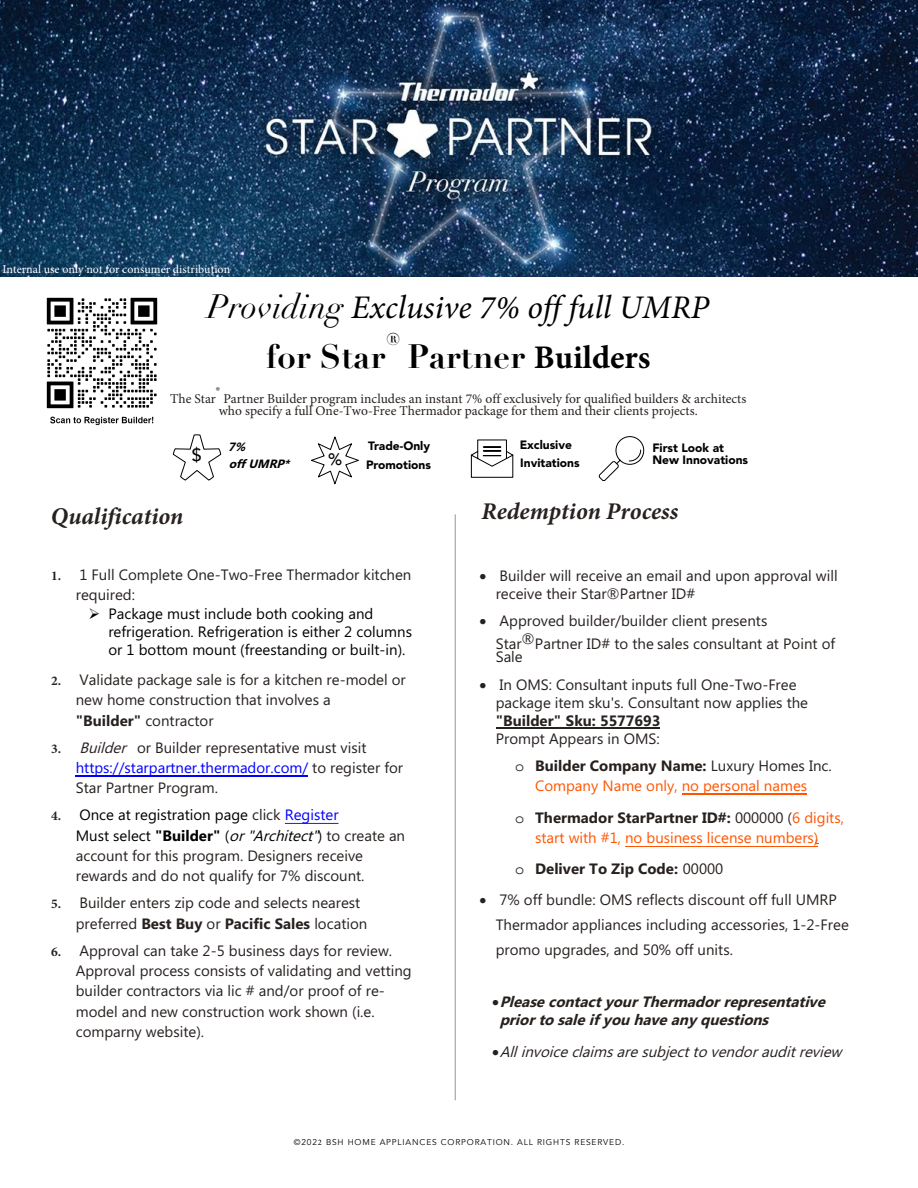
<style>
.page{position:relative;width:918px;height:1188px;background:#fff}
.page>*{position:absolute;margin:0;border:0;box-sizing:border-box;transform-origin:0 0}
.t1{font:italic 33px "Minion Pro";color:#000}
.t2{font:700 33px "Didot";color:#000}
.t3{font:italic 700 24px "Minion Pro";color:#27211f}
.t4{font:500 17.85px "Avenir";color:#000}
.t5{font:500 16.5px "Avenir";color:#000}
.t6{font:15px/20.2px "Microsoft Phags Pa";color:#27211f}
.t7{font:15px/32.4px "Microsoft Phags Pa";color:#f50}
.t8{font:15px/18px "Microsoft Phags Pa";color:#000}
.t9{font:italic 700 15px/18px "Microsoft Phags Pa";color:#27211e}
.t10{font:italic 15px "Microsoft Phags Pa";color:#27211e}
.t11{font:700 15px "Microsoft Phags Pa";color:#27211f}
.t12{font:13.5px/12.1px "Minion Pro";color:#27211f}
.t13{font:900 12px/18.5px "Avenir LT Std";color:#000}
.t14{font:12px "Minion Pro";color:#fff}
.t15{font:italic 700 12px/16.5px "Microsoft Phags Pa";color:#000}
.t16{font:8.4px "Avenir";letter-spacing:.1em;color:#000}
.s1{font-family:"Didot"}
.s2{font-family:"Minion Pro"}
.s3{font-family:"Minion Pro";font-weight:700;font-size:13.35px}
.s4{font-weight:700}
.s5{font-style:italic}
.s6{color:#00f}
.s7{color:#000}
.s8{font-weight:700;color:#000}
.s9{font-style:italic;color:#000}
.s10{font-family:"Courier Std";color:#27211e}
.s11{font-weight:700;color:#27211e}
.s12{color:#27211e}
</style>
<div class="page">
<img style="left:0;top:0;width:918px;height:276px">
<hr style="left:455px;top:514px;width:1px;height:586px;background:#939598">
<svg style="left:172px;top:434px;width:50px;height:47px"></svg>
<svg style="left:311px;top:436px;width:48px;height:49px"></svg>
<svg style="left:598px;top:436px;width:47px;height:46px"></svg>
<svg style="left:470px;top:439px;width:44px;height:39px"></svg>
<hr style="left:285px;top:823px;width:54px;height:1px;background:#00f">
<hr style="left:76px;top:775px;width:232px;height:2px;background:#00f">
<img style="left:50px;top:416px;width:104px;height:10px">
<img style="left:46px;top:297px;width:112px;height:112px">
<hr style="left:626px;top:846px;width:192px;height:1px;background:#f50">
<hr style="left:682px;top:793px;width:125px;height:1px;background:#f50">
<hr style="left:497px;top:728px;width:163px;height:1px;background:#27211f">
<p class="t14" style="left:2px;top:262px;width:229px">Internal use only not for consumer distribution</p>
<h1 class="t1" style="left:207px;top:285px;width:503px"><span class="s1">Providing</span> Exclusive 7% off full UMRP</h1>
<h1 class="t2" style="left:266px;top:336px;width:386px">for Star® Partner <span class="s2">Builders</span></h1>
<p class="t12" style="left:170px;top:392px;width:47px">The Star</p>
<p class="t12" style="left:216px;top:385px;width:6px">®</p>
<p class="t12" style="left:219px;top:392px;width:529px;text-indent:5px">Partner Builder program includes an instant 7% off exclusively for qualified builders &amp; architects who specify a full One-Two-Free Thermador package for them and their clients projects.</p>
<p class="t15" style="left:228px;top:438px;width:67px">7% offUMRP*</p>
<p class="t13" style="left:366px;top:437px;width:67px">Trade-Only<br>Promotions</p>
<p class="t13" style="left:520px;top:436px;width:61px;line-height:18px">Exclusive<br>Invitations</p>
<p class="t13" style="left:652px;top:442px;width:97px;line-height:12px">First Look at<br>New Innovations</p>
<p class="t4" style="left:192px;top:440px;width:11px">$</p>
<p class="t5" style="left:328px;top:445px;width:16px">%</p>
<h2 class="t3" style="left:51px;top:500px;width:134px">Qualification</h2>
<h2 class="t3" style="left:482px;top:495px;width:198px">Redemption Process</h2>
<p class="t6" style="left:76px;top:564px;width:337px;text-indent:-25px"><span class="s3">1.</span> 1 Full Complete One-Two-Free Thermador kitchen required:</p>
<p class="t8" style="left:108px;top:604px;width:305px;text-indent:-20px">➢ Package must include both cooking and refrigeration. Refrigeration is either 2 columns or 1 bottom mount (freestanding or built-in).</p>
<p class="t6" style="left:76px;top:669px;width:332px;text-indent:-25px"><span class="s3">2.</span> Validate package sale is for a kitchen re-model or new home construction that involves a<br><span class="s4">"Builder"</span> contractor</p>
<p class="t6" style="left:76px;top:737px;width:329px;text-indent:-25px"><span class="s3">3.</span> <span class="s5">Builder</span> or Builder representative must visit <span class="s6">https://starpartner.thermador.com/</span> to register for<br>Star Partner Program.</p>
<p class="t6" style="left:76px;top:804px;width:331px;text-indent:-25px"><span class="s3">4.</span> <span class="s7">Once at registration page</span> click <span class="s6">Register<br></span><span class="s7">Must select</span> <span class="s8">"Builder"</span> <span class="s7">(</span><span class="s9">or"Architect"</span><span class="s7">)</span> to create an account for this program. Designers receive rewards and do not qualify for 7% discount.</p>
<p class="t6" style="left:76px;top:892px;width:293px;text-indent:-25px"><span class="s3">5.</span> Builder enters zip code and selects nearest preferred <span class="s4">Best Buy</span> or <span class="s4">Pacific Sales</span> location</p>
<p class="t6" style="left:76px;top:939px;width:337px;text-indent:-25px"><span class="s3">6.</span> Approval can take 2-5 business days for review.<br>Approval process consists of validating and vetting builder contractors via lic # and/or proof of re&shy;model and new construction work shown (i.e. comparny website).</p>
<p class="t6" style="left:496px;top:566px;width:343px;line-height:18px;text-indent:-16px">• Builder will receive an email and upon approval will receive their Star®Partner ID#</p>
<p class="t6" style="left:496px;top:609px;width:341px;line-height:22.6px;text-indent:-16px">• Approved builder/builder client presents<br>Star®Partner ID# to the sales consultant at Point of</p>
<p class="t6" style="left:496px;top:646px;width:29px">Sale</p>
<p class="t6" style="left:496px;top:674px;width:314px;line-height:18px;text-indent:-16px">• In OMS: Consultant inputs full One-Two-Free package item sku's. Consultant now applies the</p>
<p class="t11" style="left:496px;top:710px;width:166px">"Builder" Sku: 5577693</p>
<p class="t6" style="left:515px;top:724px;width:318px;line-height:27.2px;text-indent:-19px">Prompt Appears in OMS:<br><span class="s10">o</span> <span class="s11">Builder Company Name:</span> <span class="s12">Luxury Homes Inc.</span></p>
<p class="t7" style="left:515px;top:769px;width:330px;text-indent:20px">Company Name only, no personal names<br><span class="s10">o</span> <span class="s11">Thermador StarPartner ID#:</span> <span class="s12">000000 (</span>6 digits,</p>
<p class="t7" style="left:515px;top:822px;width:305px;line-height:30.3px;text-indent:20px">start with #1, no business license numbers), <span class="s10">o</span> <span class="s11">Deliver To Zip Code:</span> <span class="s12">00000</span></p>
<p class="t6" style="left:496px;top:887px;width:355px;line-height:24.8px;text-indent:-16px">• 7% off bundle: OMS reflects discount off full UMRP<br>Thermador appliances including accessories, 1-2-Free promo upgrades, and 50% off units.</p>
<p class="t9" style="left:500px;top:992px;width:332px;text-indent:-8px">• PleasecontactyourThermadorrepresentative priortosaleifyouhaveany questions</p>
<p class="t10" style="left:492px;top:1042px;width:356px">• Allinvoiceclaimsaresubjecttovendorauditreview</p>
<p class="t16" style="left:294px;top:1137px;width:332px">©202<span class="s2">2</span> BSH HOME APPLIANCES CORPORATION. ALL RIGHTS RESERVED.</p>
</div>
